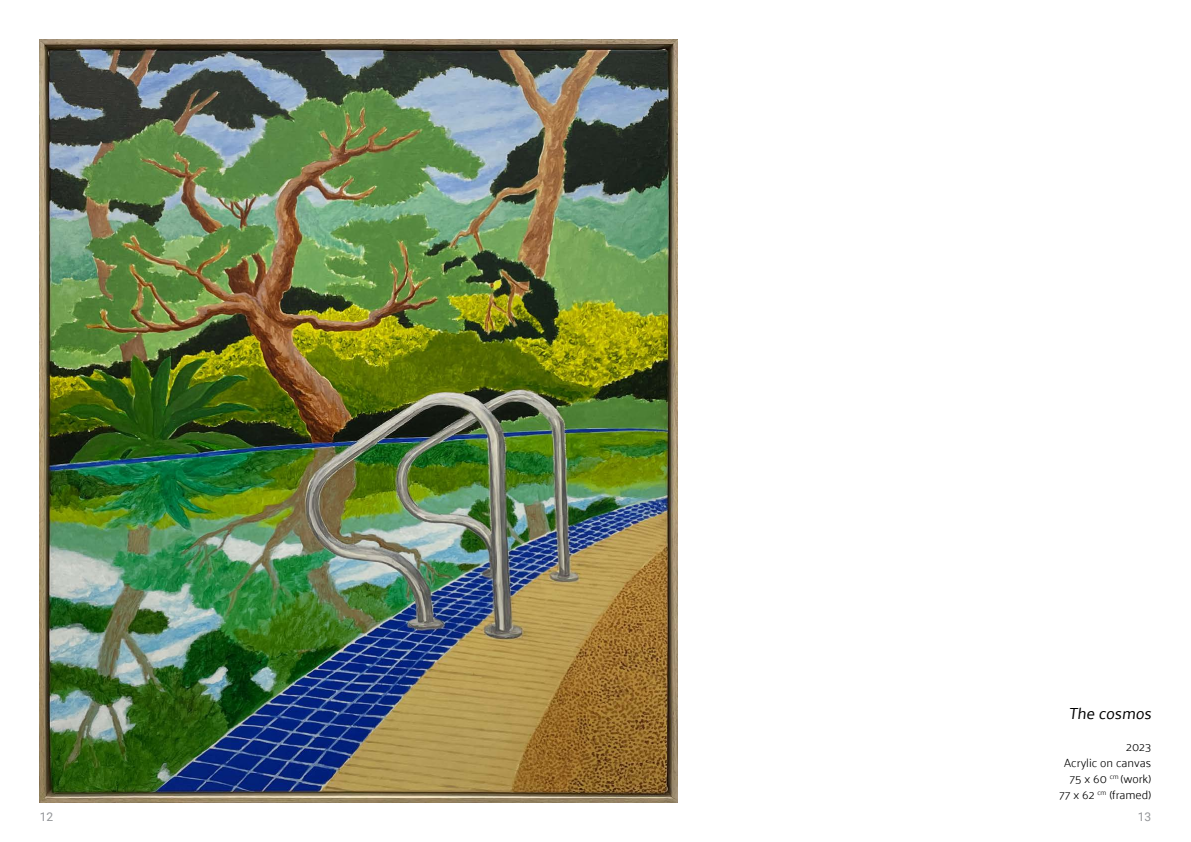
<style>
.page{position:relative;width:1191px;height:842px;background:#fff}
.page>*{position:absolute;margin:0;border:0;box-sizing:border-box;transform-origin:0 0}
.t1{font:16px "Palanquin";color:#000}
.t2{font:300 12px/16px "Palanquin";color:#000;text-align:right}
.t3{font:12px "Roboto";color:#939598}
</style>
<div class="page">
<img style="left:40px;top:40px;width:637px;height:762px">
<h1 class="t1" style="left:1068px;top:704px;width:87px">The cosmos</h1>
<p class="t2" style="left:1059px;top:739px;width:94px">2023<br>Acrylic on canvas<br>75 x 60 <sup>cm</sup> (work)<br>77 x 62 <sup>cm</sup> (framed)</p>
<p class="t3" style="left:40px;top:808px;width:15px">12</p>
<p class="t3" style="left:1137px;top:808px;width:15px">13</p>
</div>
